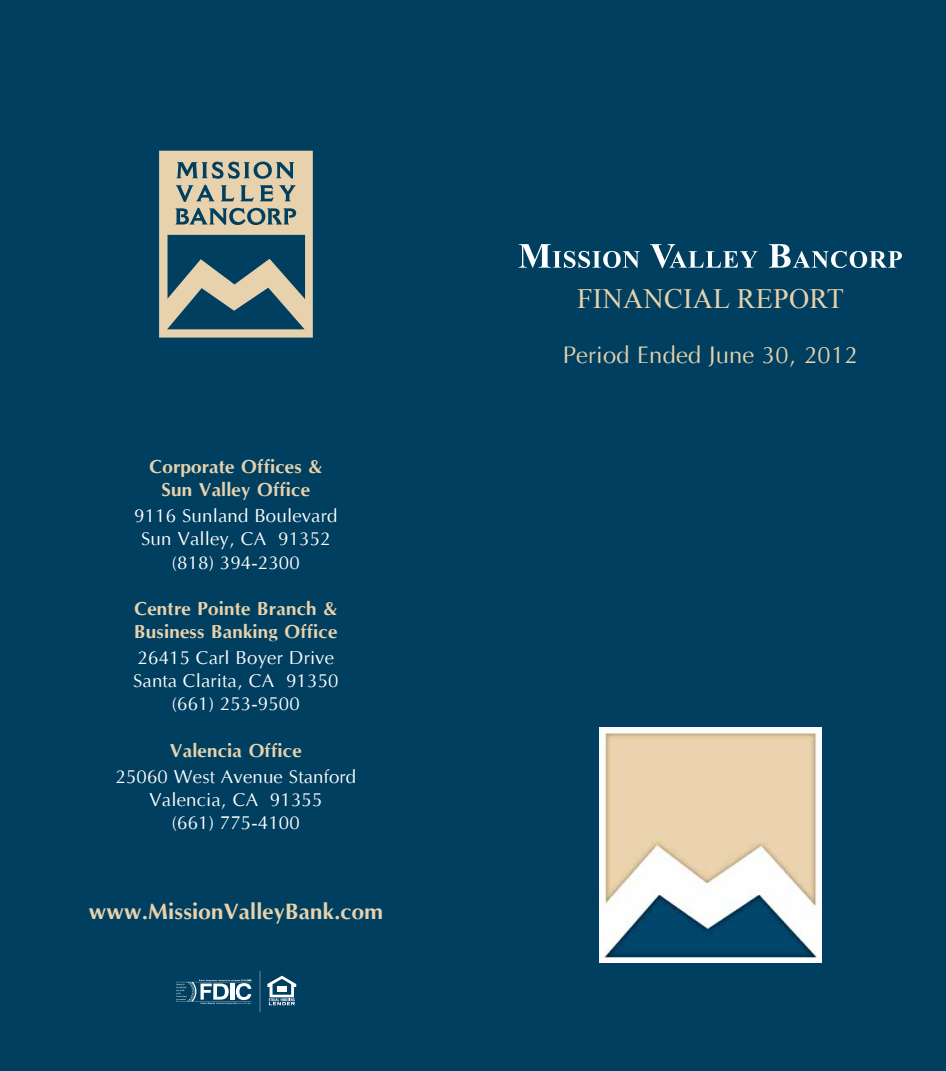
<style>
.page{position:relative;width:946px;height:1071px;background:#fff}
.page>*{position:absolute;margin:0;border:0;box-sizing:border-box;transform-origin:0 0}
.t1{font:28px "Times New Roman";letter-spacing:.01em;color:#e7d2ad}
.t2{font:24.5px "Optane";color:#e7d2ad}
.t3{font:700 22.75px "Optane";color:#e7d2ad}
.t4{font:19.25px/23.1px "Optane";color:#fff;text-align:center}
.t5{font:700 19.25px/23.1px "Optane";color:#e7d2ad;text-align:center}
.s1{font-weight:700;color:#e7d2ad}
</style>
<div class="page">
<div style="left:0;top:0;width:945px;height:1071px;background:#003f5f"></div>
<svg style="left:159px;top:151px;width:154px;height:187px"></svg>
<svg style="left:267px;top:976px;width:29px;height:29px"></svg>
<hr style="left:259px;top:971px;width:2px;height:41px;background:#fff">
<svg style="left:176px;top:980px;width:75px;height:24px"></svg>
<svg style="left:518px;top:244px;width:383px;height:24px"></svg>
<img style="left:599px;top:727px;width:221px;height:236px">
<p class="t5" style="left:149px;top:455px;width:174px">Corporate Offices &amp;<br>Sun Valley Office</p>
<p class="t4" style="left:134px;top:504px;width:205px">9116 Sunland Boulevard<br>Sun Valley, CA 91352 (818) 394-2300</p>
<p class="t5" style="left:134px;top:597px;width:205px;text-align:left">Centre Pointe Branch &amp;<br>Business Banking Office</p>
<p class="t4" style="left:133px;top:646px;width:207px">26415 Carl Boyer Drive<br>Santa Clarita, CA 91350 (661) 253-9500</p>
<p class="t4" style="left:115px;top:737px;width:242px;line-height:26.2px"><span class="s1">Valencia Office<br></span>25060 West Avenue Stanford</p>
<p class="t4" style="left:149px;top:788px;width:175px">Valencia, CA 91355 (661) 775-4100</p>
<p class="t3" style="left:89px;top:898px;width:296px">www.MissionValleyBank.com</p>
<p class="t1" style="left:577px;top:280px;width:268px">FINANCIAL REPORT</p>
<p class="t2" style="left:562px;top:341px;width:296px">Period Ended June 30, 2012</p>
</div>
